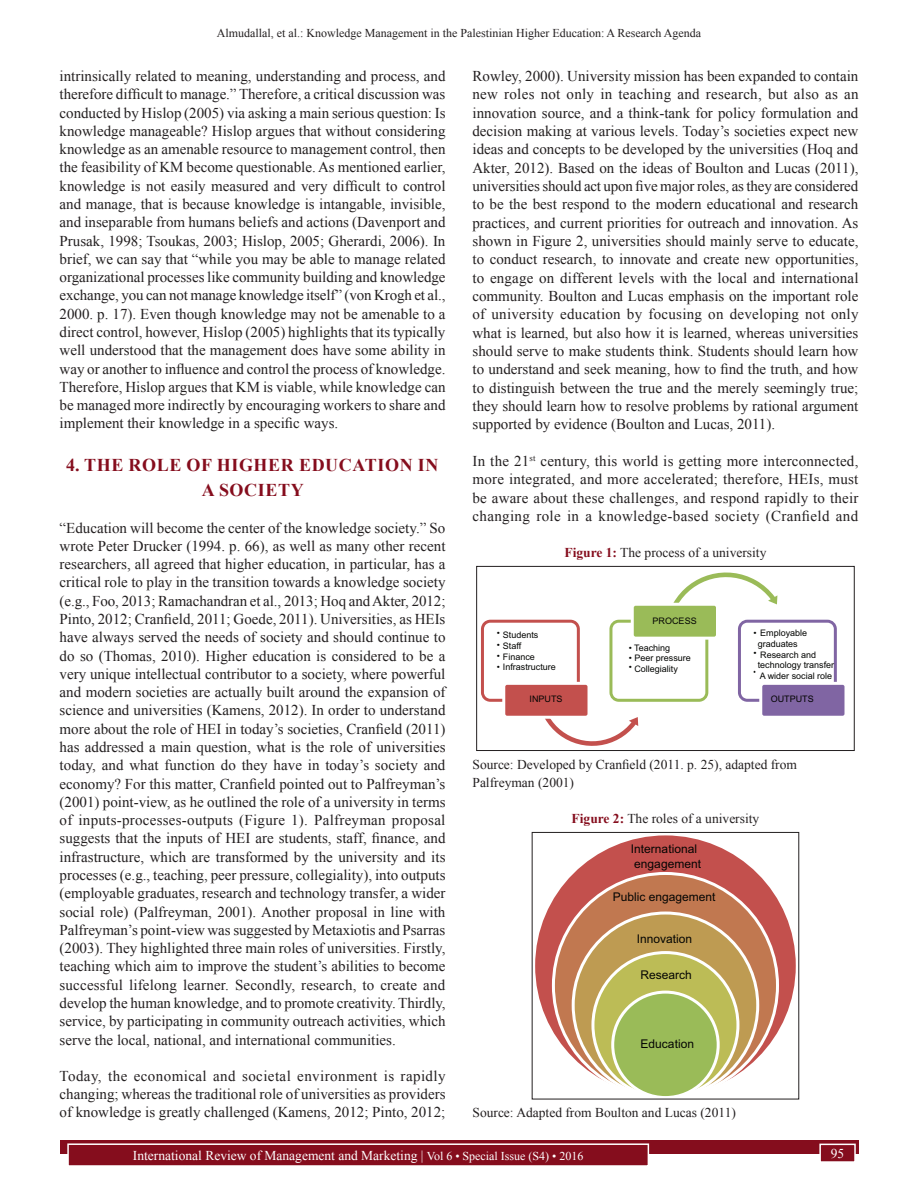
<style>
.page{position:relative;width:918px;height:1188px;background:#fff}
.page>*{position:absolute;margin:0;border:0;box-sizing:border-box;transform-origin:0 0}
.t1{font:700 18px/24.9px "Times New Roman";letter-spacing:.035em;color:#850d1d;text-align:center}
.TX{font:15px/18.3px "Times New Roman";color:#231f20;text-align:justify}
.FGC_SRC{font:13.5px/18px "Times New Roman";color:#231f20}
.t2{font:13.5px "Times New Roman";color:#fff}
.FGC{font:13.5px "Times New Roman";color:#231f20}
.t3{font:12px "Times New Roman";color:#231f20}
.t4{font:12px/14.4px "Arial";color:#040503}
.t5{font:9px/10.8px "Arial";color:#040503}
.s1{font-weight:700;color:#850d1d}
.s2{font-size:12px}
</style>
<div class="page">
<div style="left:60px;top:1140px;width:798px;height:13px;background:#850d1d"></div>
<div style="left:68px;top:1144px;width:580px;height:22px;background:#850d1d"></div>
<div style="left:67px;top:1143px;width:582px;height:24px;border:2px solid #fff"></div>
<div style="left:820px;top:1144px;width:35px;height:18px;background:#850d1d"></div>
<div style="left:819px;top:1144px;width:37px;height:19px;border:2px solid #fff"></div>
<svg style="left:481px;top:573px;width:364px;height:173px"></svg>
<div style="left:476px;top:566px;width:378px;height:185px;border:1px solid #231f20"></div>
<div style="left:534px;top:834px;width:263px;height:264px;background:#c3504d;border-radius:50%"></div>
<svg style="left:553px;top:873px;width:225px;height:225px;fill:#c17850"></svg>
<svg style="left:573px;top:913px;width:185px;height:185px;fill:#be9b52"></svg>
<div style="left:593px;top:953px;width:145px;height:145px;background:#bcbc56;border-radius:50%"></div>
<div style="left:613px;top:992px;width:105px;height:106px;background:#9abb58;border-radius:50%"></div>
<div style="left:611px;top:991px;width:109px;height:108px;border:3px solid #fff;border-radius:50%"></div>
<p class="t3" style="left:217px;top:25px;width:486px">Almudallal, et al.: Knowledge Management in the Palestinian Higher Education: A Research Agenda</p>
<p class="TX" style="left:60px;top:66px;width:388px">intrinsically related to meaning, understanding and process, and therefore difficult to manage.” Therefore, a critical discussion was conducted by Hislop (2005) via asking a main serious question: Is knowledge manageable? Hislop argues that without considering knowledge as an amenable resource to management control, then the feasibility of KM become questionable. As mentioned earlier, knowledge is not easily measured and very difficult to control and manage, that is because knowledge is intangable, invisible, and inseparable from humans beliefs and actions (Davenport and Prusak, 1998; Tsoukas, 2003; Hislop, 2005; Gherardi, 2006). In brief, we can say that “while you may be able to manage related organizational processes like community building and knowledge exchange, you can not manage knowledge itself” (von Krogh et al., 2000. p. 17). Even though knowledge may not be amenable to a direct control, however, Hislop (2005) highlights that its typically well understood that the management does have some ability in way or another to influence and control the process of knowledge.<br>Therefore, Hislop argues that KM is viable, while knowledge can be managed more indirectly by encouraging workers to share and implement their knowledge in a specific ways.</p>
<h1 class="t1" style="left:66px;top:452px;width:374px">4. THE ROLE OF HIGHER EDUCATION IN<br>A SOCIETY</h1>
<p class="TX" style="left:60px;top:518px;width:388px">“Education will become the center of the knowledge society.” So wrote Peter Drucker (1994. p. 66), as well as many other recent researchers, all agreed that higher education, in particular, has a critical role to play in the transition towards a knowledge society (e.g., Foo, 2013; Ramachandran et al., 2013; Hoq and Akter, 2012; Pinto, 2012; Cranfield, 2011; Goede, 2011). Universities, as HEIs have always served the needs of society and should continue to do so (Thomas, 2010). Higher education is considered to be a very unique intellectual contributor to a society, where powerful and modern societies are actually built around the expansion of science and universities (Kamens, 2012). In order to understand more about the role of HEI in today’s societies, Cranfield (2011) has addressed a main question, what is the role of universities today, and what function do they have in today’s society and economy? For this matter, Cranfield pointed out to Palfreyman’s (2001) point-view, as he outlined the role of a university in terms of inputs-processes-outputs (Figure 1). Palfreyman proposal suggests that the inputs of HEI are students, staff, finance, and infrastructure, which are transformed by the university and its processes (e.g., teaching, peer pressure, collegiality), into outputs (employable graduates, research and technology transfer, a wider social role) (Palfreyman, 2001). Another proposal in line with Palfreyman’s point-view was suggested by Metaxiotis and Psarras (2003). They highlighted three main roles of universities. Firstly, teaching which aim to improve the student’s abilities to become successful lifelong learner. Secondly, research, to create and develop the human knowledge, and to promote creativity. Thirdly, service, by participating in community outreach activities, which serve the local, national, and international communities.</p>
<p class="TX" style="left:60px;top:1066px;width:388px">Today, the economical and societal environment is rapidly changing; whereas the traditional role of universities as providers of knowledge is greatly challenged (Kamens, 2012; Pinto, 2012;</p>
<p class="TX" style="left:472px;top:66px;width:388px">Rowley, 2000). University mission has been expanded to contain new roles not only in teaching and research, but also as an innovation source, and a think-tank for policy formulation and decision making at various levels. Today’s societies expect new ideas and concepts to be developed by the universities (Hoq and Akter, 2012). Based on the ideas of Boulton and Lucas (2011), universities should act upon five major roles, as they are considered to be the best respond to the modern educational and research practices, and current priorities for outreach and innovation. As shown in Figure 2, universities should mainly serve to educate, to conduct research, to innovate and create new opportunities, to engage on different levels with the local and international community. Boulton and Lucas emphasis on the important role of university education by focusing on developing not only what is learned, but also how it is learned, whereas universities should serve to make students think. Students should learn how to understand and seek meaning, how to find the truth, and how to distinguish between the true and the merely seemingly true; they should learn how to resolve problems by rational argument supported by evidence (Boulton and Lucas, 2011).</p>
<p class="TX" style="left:472px;top:451px;width:387px">In the 21<sup>st</sup> century, this world is getting more interconnected, more integrated, and more accelerated; therefore, HEIs, must be aware about these challenges, and respond rapidly to their changing role in a knowledge-based society (Cranfield and</p>
<p class="FGC" style="left:564px;top:543px;width:203px"><span class="s1">Figure 1:</span> The process of a university</p>
<p class="t5" style="left:503px;top:630px;width:37px">Students<br>Staff</p>
<p class="t5" style="left:497px;top:651px;width:40px">• Finance</p>
<p class="t5" style="left:497px;top:662px;width:61px">• Infrastructure</p>
<p class="t5" style="left:497px;top:627px;width:5px;line-height:11.7px">• •</p>
<p class="t5" style="left:653px;top:616px;width:46px">PROCESS</p>
<p class="t5" style="left:629px;top:642px;width:43px">• Teaching</p>
<p class="t5" style="left:634px;top:653px;width:58px;text-indent:-6px">• Peer pressure<br>Collegiality</p>
<p class="t5" style="left:629px;top:662px;width:5px">•</p>
<p class="t5" style="left:758px;top:627px;width:78px;text-indent:-4px">• Employable graduates<br>Research and technology transfer<br>A wider social role</p>
<p class="t5" style="left:754px;top:644px;width:5px;line-height:18.9px">• •</p>
<p class="t5" style="left:530px;top:693px;width:35px">INPUTS</p>
<p class="t5" style="left:771px;top:693px;width:45px">OUTPUTS</p>
<p class="FGC_SRC" style="left:472px;top:755px;width:326px">Source: Developed by Cranfield (2011. p. 25), adapted from<br>Palfreyman (2001)</p>
<p class="FGC" style="left:572px;top:809px;width:189px"><span class="s1">Figure 2:</span> The roles of a university</p>
<p class="t4" style="left:631px;top:842px;width:72px">International engagement</p>
<p class="t4" style="left:613px;top:890px;width:104px">Public engagement</p>
<p class="t4" style="left:637px;top:931px;width:57px">Innovation</p>
<p class="t4" style="left:641px;top:968px;width:53px">Research</p>
<p class="t4" style="left:641px;top:1037px;width:55px">Education</p>
<p class="FGC_SRC" style="left:472px;top:1103px;width:265px">Source: Adapted from Boulton and Lucas (2011)</p>
<p class="t2" style="left:133px;top:1146px;width:452px">International Review of Management and Marketing | <span class="s2">Vol 6 • Special Issue (S4) • 2016</span></p>
<p class="t2" style="left:831px;top:1144px;width:15px">95</p>
</div>
